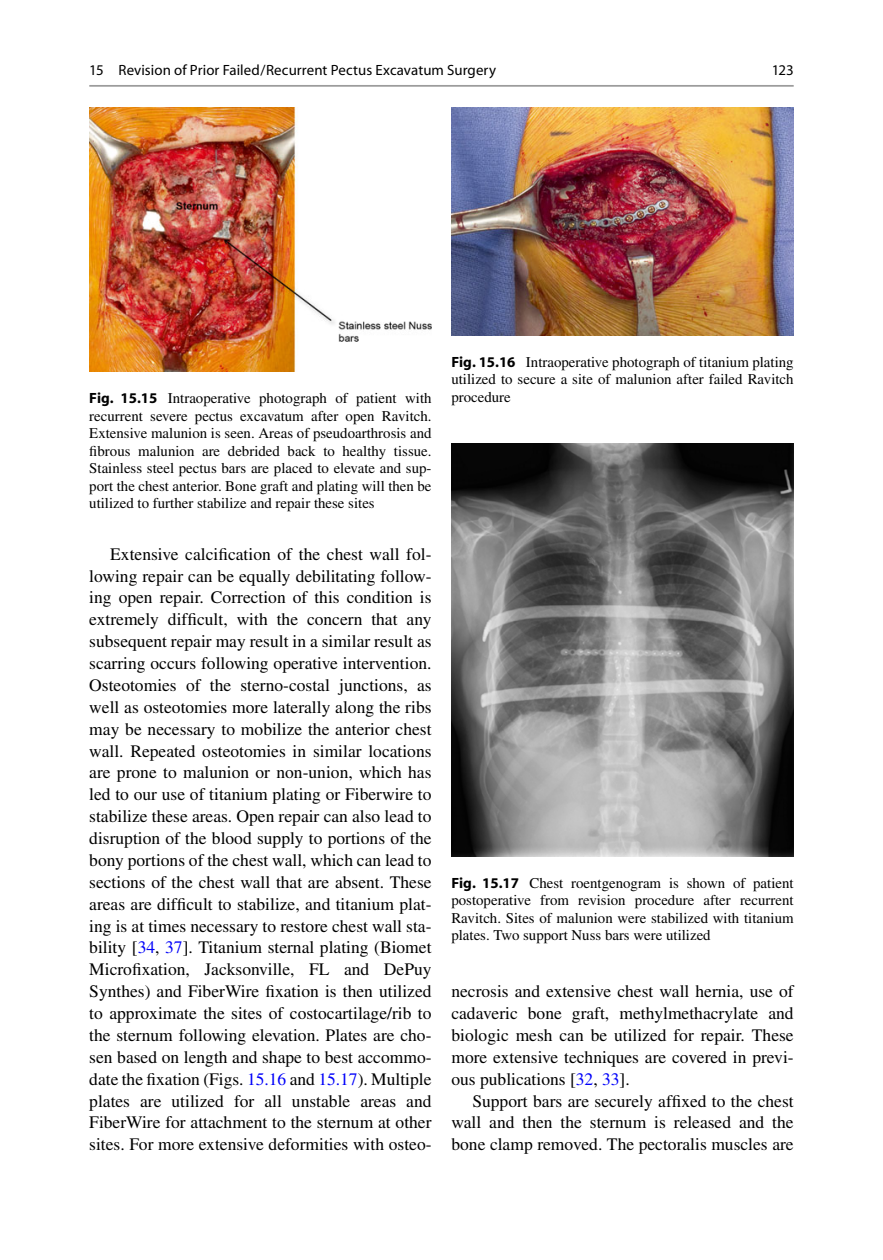
<style>
.page{position:relative;width:883px;height:1260px;background:#fff}
.page>*{position:absolute;margin:0;border:0;box-sizing:border-box;transform-origin:0 0}
.t1{font:17.5px/21.9px "Jhpyvc Times";color:#000;text-align:justify}
.t2{font:14.88px/17.5px "Jhpyvc Times";color:#000;text-align:justify}
.t3{font:14.88px "Xkpkpl Myriad";letter-spacing:.005em;color:#000}
.s1{font-family:"Bmgggw Myriad";font-weight:700}
.s2{color:#0000fa}
</style>
<div class="page">
<img style="left:89px;top:107px;width:343px;height:265px">
<img style="left:451px;top:107px;width:343px;height:229px">
<img style="left:451px;top:443px;width:343px;height:414px">
<hr style="left:89px;top:85px;width:705px;height:2px;background:#9c9c9c">
<p class="t3" style="left:89px;top:64px;width:408px">15 Revision of Prior Failed/Recurrent Pectus Excavatum Surgery</p>
<p class="t3" style="left:772px;top:64px;width:23px">123</p>
<p class="t2" style="left:89px;top:391px;width:344px"><span class="s1">Fig. 15.15</span> Intraoperative photograph of patient with recurrent severe pectus excavatum after open Ravitch.<br>Extensive malunion is seen. Areas of pseudoarthrosis and fibrous malunion are debrided back to healthy tissue.<br>Stainless steel pectus bars are placed to elevate and sup&shy;port the chest anterior. Bone graft and plating will then be utilized to further stabilize and repair these sites</p>
<p class="t1" style="left:89px;top:545px;width:344px;text-indent:21px">Extensive calcification of the chest wall fol&shy;lowing repair can be equally debilitating follow&shy;ing open repair. Correction of this condition is extremely difficult, with the concern that any subsequent repair may result in a similar result as scarring occurs following operative intervention.<br>Osteotomies of the sterno-costal junctions, as well as osteotomies more laterally along the ribs may be necessary to mobilize the anterior chest wall. Repeated osteotomies in similar locations are prone to malunion or non-union, which has led to our use of titanium plating or Fiberwire to stabilize these areas. Open repair can also lead to disruption of the blood supply to portions of the bony portions of the chest wall, which can lead to sections of the chest wall that are absent. These areas are difficult to stabilize, and titanium plat&shy;ing is at times necessary to restore chest wall sta&shy;bility [ <span class="s2">34</span> , <span class="s2">37</span> ]. Titanium sternal plating (Biomet Microfixation, Jacksonville, FL and DePuy Synthes) and FiberWire fixation is then utilized to approximate the sites of costocartilage/rib to the sternum following elevation. Plates are cho&shy;sen based on length and shape to best accommo&shy;date the fixation (Figs. <span class="s2">15.16</span> and <span class="s2">15.17</span> ). Multiple plates are utilized for all unstable areas and FiberWire for attachment to the sternum at other sites. For more extensive deformities with osteo-</p>
<p class="t2" style="left:451px;top:355px;width:344px"><span class="s1">Fig. 15.16</span> Intraoperative photograph of titanium plating utilized to secure a site of malunion after failed Ravitch procedure</p>
<p class="t2" style="left:451px;top:876px;width:344px"><span class="s1">Fig. 15.17</span> Chest roentgenogram is shown of patient postoperative from revision procedure after recurrent Ravitch. Sites of malunion were stabilized with titanium plates. Two support Nuss bars were utilized</p>
<p class="t1" style="left:451px;top:982px;width:344px">necrosis and extensive chest wall hernia, use of cadaveric bone graft, methylmethacrylate and biologic mesh can be utilized for repair. These more extensive techniques are covered in previ&shy;ous publications [ <span class="s2">32</span> , <span class="s2">33</span> ].</p>
<p class="t1" style="left:451px;top:1091px;width:344px;text-indent:21px">Support bars are securely affixed to the chest wall and then the sternum is released and the bone clamp removed. The pectoralis muscles are</p>
</div>
